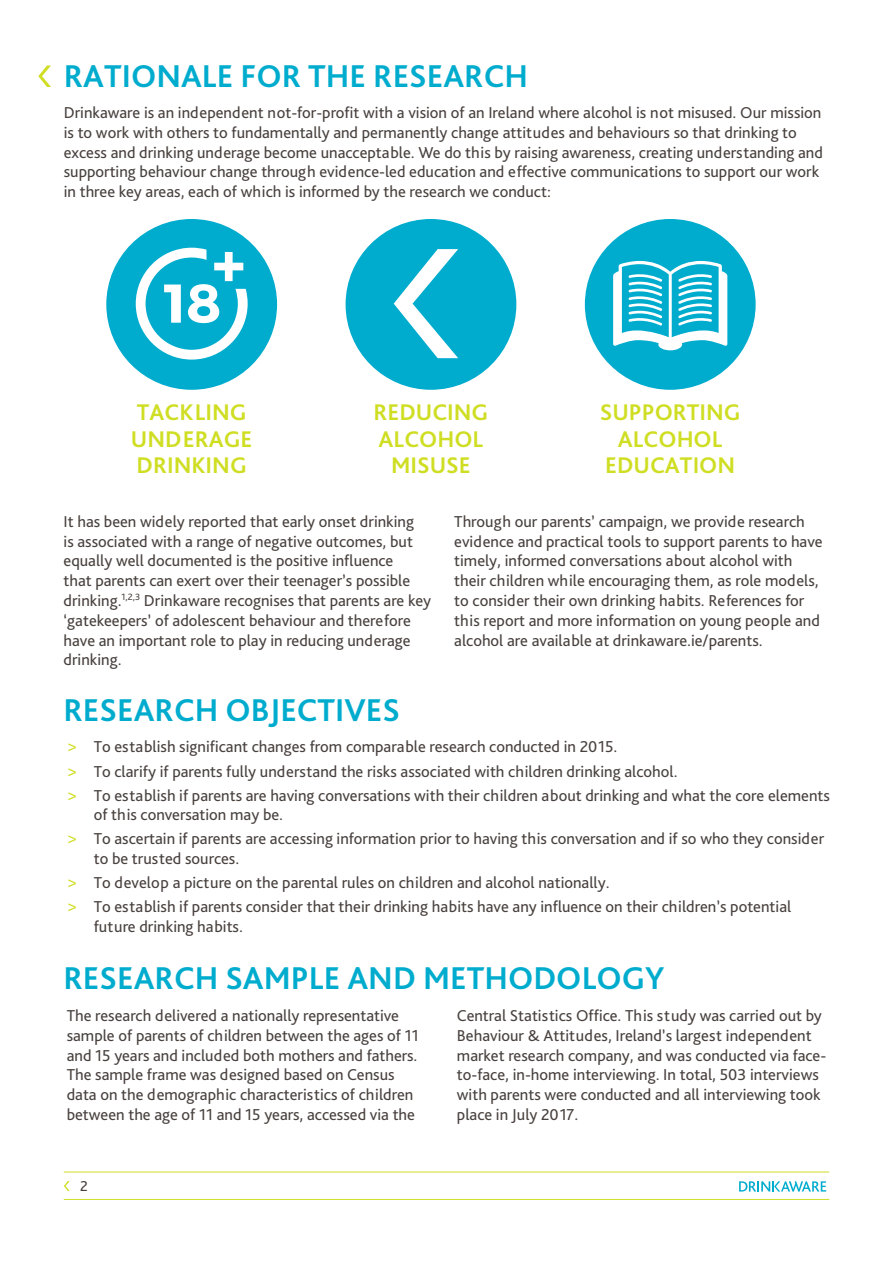
<style>
.page{position:relative;width:893px;height:1263px;background:#fff}
.page>*{position:absolute;margin:0;border:0;box-sizing:border-box;transform-origin:0 0}
.t1{font:700 33px "Bliss Pro";color:#00acce}
.t2{font:700 23.7px/26.4px "Bliss Pro";color:#cfde23;text-align:center}
.t3{font:16.5px/19.8px "Bliss Pro";color:#48413e}
.t4{font:15px "Bliss Pro";color:#48413e}
.s1{font-size:18px;color:#cfde23}
</style>
<div class="page">
<svg style="left:64px;top:1181px;width:6px;height:10px"></svg>
<hr style="left:64px;top:1199px;width:765px;height:1px;background:#cfde23">
<hr style="left:64px;top:1171px;width:765px;height:1px;background:#cfde23">
<svg style="left:739px;top:1181px;width:87px;height:10px"></svg>
<div style="left:585px;top:219px;width:171px;height:171px;background:#00acce;border-radius:50%"></div>
<svg style="left:613px;top:261px;width:114px;height:89px"></svg>
<div style="left:346px;top:219px;width:170px;height:171px;background:#00acce;border-radius:50%"></div>
<svg style="left:394px;top:249px;width:64px;height:109px"></svg>
<div style="left:106px;top:219px;width:171px;height:171px;background:#00acce;border-radius:50%"></div>
<svg style="left:136px;top:248px;width:112px;height:112px"></svg>
<svg style="left:38px;top:65px;width:13px;height:22px"></svg>
<h1 class="t1" style="left:64px;top:56px;width:466px">RATIONALE FOR THE RESEARCH</h1>
<p class="t3" style="left:64px;top:102px;width:761px">Drinkaware is an independent not-for-profit with a vision of an Ireland where alcohol is not misused. Our mission is to work with others to fundamentally and permanently change attitudes and behaviours so that drinking to excess and drinking underage become unacceptable. We do this by raising awareness, creating understanding and supporting behaviour change through evidence-led education and effective communications to support our work in three key areas, each of which is informed by the research we conduct:</p>
<h2 class="t2" style="left:131px;top:399px;width:123px;text-align:left">TACKLING<br>UNDERAGE<br>DRINKING</h2>
<h2 class="t2" style="left:373px;top:399px;width:116px">REDUCING<br>ALCOHOL<br>MISUSE</h2>
<h2 class="t2" style="left:600px;top:399px;width:143px">SUPPORTING<br>ALCOHOL<br>EDUCATION</h2>
<p class="t3" style="left:64px;top:511px;width:369px">It has been widely reported that early onset drinking<br>is associated with a range of negative outcomes, but equally well documented is the positive influence<br>that parents can exert over their teenager’s possible drinking.<sup>1,2,3</sup> Drinkaware recognises that parents are key ‘gatekeepers’ of adolescent behaviour and therefore have an important role to play in reducing underage drinking.</p>
<p class="t3" style="left:454px;top:511px;width:370px">Through our parents’ campaign, we provide research evidence and practical tools to support parents to have timely, informed conversations about alcohol with their children while encouraging them, as role models, to consider their own drinking habits. References for this report and more information on young people and alcohol are available at drinkaware.ie/parents.</p>
<h1 class="t1" style="left:64px;top:689px;width:338px">RESEARCH OBJECTIVES</h1>
<p class="t3" style="left:67px;top:734px;width:765px;line-height:24px"><span class="s1">&gt;</span> To establish significant changes from comparable research conducted in 2015.<br><span class="s1">&gt;</span> To clarify if parents fully understand the risks associated with children drinking alcohol.<br><span class="s1">&gt;</span> To establish if parents are having conversations with their children about drinking and what the core elements</p>
<p class="t3" style="left:67px;top:802px;width:759px;line-height:24px;text-indent:27px">of this conversation may be.<br><span class="s1">&gt;</span> To ascertain if parents are accessing information prior to having this conversation and if so who they consider</p>
<p class="t3" style="left:67px;top:846px;width:726px;line-height:24px;text-indent:27px">to be trusted sources.<br><span class="s1">&gt;</span> To develop a picture on the parental rules on children and alcohol nationally.<br><span class="s1">&gt;</span> To establish if parents consider that their drinking habits have any influence on their children’s potential</p>
<p class="t3" style="left:94px;top:916px;width:151px">future drinking habits.</p>
<h1 class="t1" style="left:64px;top:957px;width:603px">RESEARCH SAMPLE AND METHODOLOGY</h1>
<p class="t3" style="left:67px;top:1005px;width:353px">The research delivered a nationally representative sample of parents of children between the ages of 11 and 15 years and included both mothers and fathers.<br>The sample frame was designed based on Census data on the demographic characteristics of children between the age of 11 and 15 years, accessed via the</p>
<p class="t3" style="left:457px;top:1005px;width:371px">Central Statistics Office. This study was carried out by Behaviour &amp; Attitudes, Ireland’s largest independent market research company, and was conducted via face&shy;to-face, in-home interviewing. In total, 503 interviews with parents were conducted and all interviewing took place in July 2017.</p>
<p class="t4" style="left:80px;top:1177px;width:9px">2</p>
</div>
